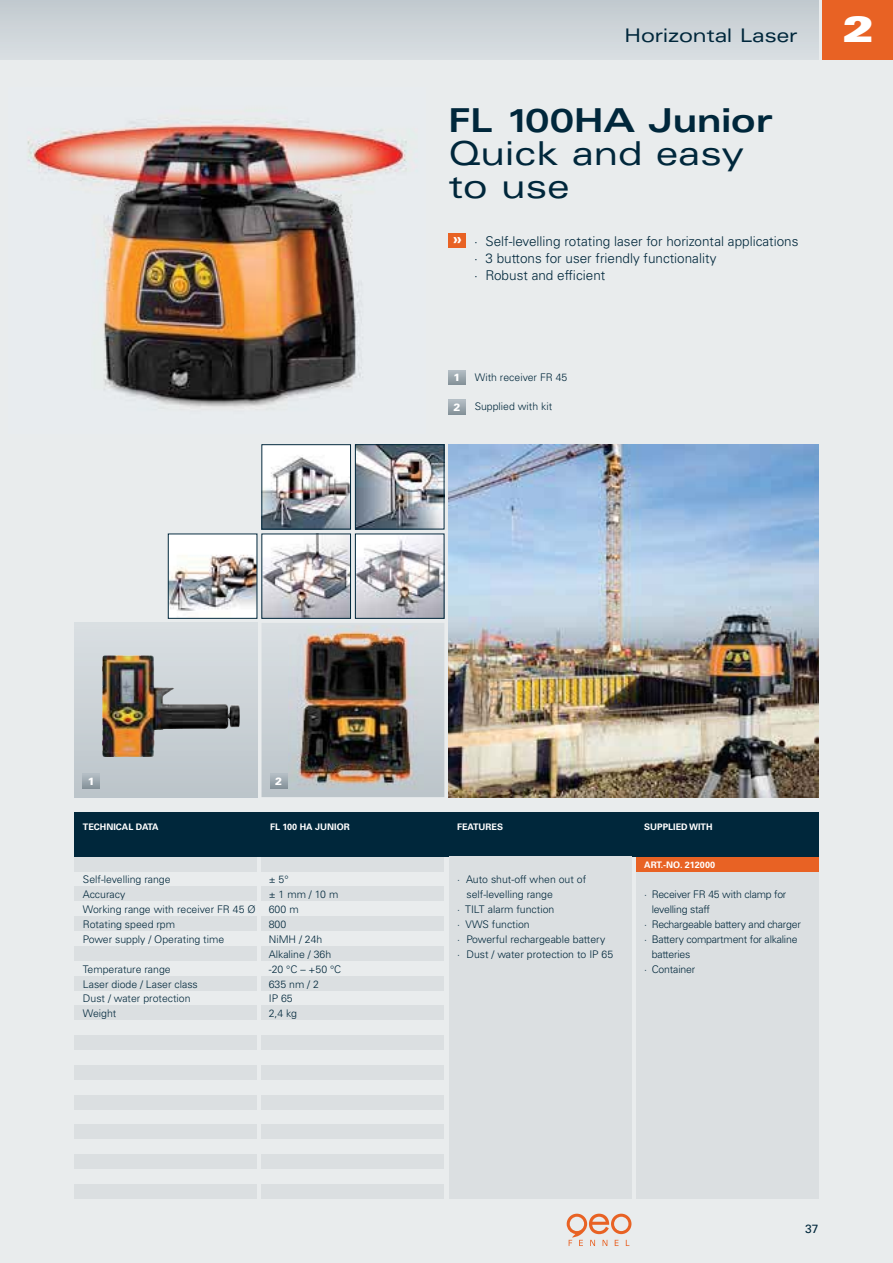
<style>
.page{position:relative;width:893px;height:1263px;background:#fff}
.page>*{position:absolute;margin:0;border:0;box-sizing:border-box;transform-origin:0 0}
.t1{font:36px "Univers LT Std X Black Ex";color:#fff}
.t2{font:expanded 33px/33px "Univers LT Std";color:#00273b}
.t3{font:700 expanded 33px "Univers LT Std";color:#00273b}
.t4{font:expanded 18.75px "Univers LT Std";letter-spacing:-.01em;color:#00273b}
.t5{font:300 13.5px/17px "Univers LT Std";color:#00273b}
.t6{font:12px "Univers LT Std";color:#00273b}
.t7{font:300 10.5px/14.9px "Univers LT Std";color:#00273b}
.t8{font:300 10.5px "Univers LT Std";letter-spacing:-.02em;color:#00273b}
.t9{font:900 10.5px "Univers LT Std";color:#fff}
.t10{font:700 9px "Univers LT Std";color:#fff}
.s1{font-weight:700;font-size:15.75px;color:#fff}
</style>
<div class="page">
<div style="left:0;top:0;width:892px;height:1263px;background:#e9eced"></div>
<img style="left:448px;top:444px;width:370px;height:353px">
<img style="left:357px;top:446px;width:85px;height:81px">
<div style="left:355px;top:444px;width:89px;height:85px;border:1px solid #00273b"></div>
<img style="left:170px;top:536px;width:85px;height:81px">
<div style="left:168px;top:534px;width:89px;height:85px;border:1px solid #00273b"></div>
<img style="left:263px;top:536px;width:86px;height:81px">
<div style="left:261px;top:534px;width:90px;height:85px;border:1px solid #00273b"></div>
<img style="left:357px;top:536px;width:85px;height:81px">
<div style="left:355px;top:534px;width:89px;height:85px;border:1px solid #00273b"></div>
<img style="left:263px;top:446px;width:86px;height:81px">
<div style="left:261px;top:444px;width:90px;height:85px;border:1px solid #00273b"></div>
<div style="left:74px;top:623px;width:183px;height:174px;background:linear-gradient(to bottom,#d7dce0,#b7c0c5)"></div>
<svg style="left:83px;top:774px;width:17px;height:15px"></svg>
<img style="left:102px;top:655px;width:126px;height:102px">
<svg style="left:261px;top:623px;width:183px;height:174px;background:#cad1d6"></svg>
<img style="left:288px;top:625px;width:135px;height:165px">
<svg style="left:270px;top:774px;width:17px;height:15px"></svg>
<svg style="left:566px;top:1214px;width:65px;height:32px"></svg>
<div style="left:822px;top:0;width:70px;height:60px;background:#e86224"></div>
<div style="left:0;top:0;width:818px;height:60px;background:#ced4d9"></div>
<img style="left:27px;top:119px;width:380px;height:288px">
<div style="left:448px;top:233px;width:17px;height:15px;background:#e86224"></div>
<div style="left:261px;top:946px;width:183px;height:15px;background:#dbdfe1"></div>
<div style="left:74px;top:946px;width:183px;height:15px;background:#dbdfe1"></div>
<div style="left:261px;top:916px;width:183px;height:15px;background:#dbdfe1"></div>
<div style="left:74px;top:916px;width:183px;height:15px;background:#dbdfe1"></div>
<div style="left:74px;top:812px;width:564px;height:45px;background:#00273b"></div>
<div style="left:261px;top:1154px;width:183px;height:15px;background:#dbdfe1"></div>
<div style="left:74px;top:1154px;width:183px;height:15px;background:#dbdfe1"></div>
<div style="left:261px;top:976px;width:183px;height:15px;background:#dbdfe1"></div>
<div style="left:74px;top:976px;width:183px;height:15px;background:#dbdfe1"></div>
<div style="left:261px;top:1124px;width:183px;height:15px;background:#dbdfe1"></div>
<div style="left:74px;top:1124px;width:183px;height:15px;background:#dbdfe1"></div>
<div style="left:261px;top:1095px;width:183px;height:15px;background:#dbdfe1"></div>
<div style="left:74px;top:1095px;width:183px;height:15px;background:#dbdfe1"></div>
<div style="left:261px;top:1065px;width:183px;height:15px;background:#dbdfe1"></div>
<div style="left:74px;top:1065px;width:183px;height:15px;background:#dbdfe1"></div>
<div style="left:261px;top:1035px;width:183px;height:15px;background:#dbdfe1"></div>
<div style="left:74px;top:1035px;width:183px;height:15px;background:#dbdfe1"></div>
<div style="left:261px;top:1005px;width:183px;height:15px;background:#dbdfe1"></div>
<div style="left:74px;top:1005px;width:183px;height:15px;background:#dbdfe1"></div>
<div style="left:635px;top:857px;width:183px;height:342px;background:#dbdfe1"></div>
<div style="left:448px;top:857px;width:183px;height:342px;background:#dbdfe1"></div>
<div style="left:261px;top:886px;width:183px;height:15px;background:#dbdfe1"></div>
<div style="left:74px;top:886px;width:183px;height:15px;background:#dbdfe1"></div>
<div style="left:635px;top:812px;width:183px;height:45px;background:#00273b"></div>
<div style="left:635px;top:857px;width:183px;height:15px;background:#e86224"></div>
<div style="left:261px;top:857px;width:183px;height:15px;background:#dbdfe1"></div>
<div style="left:74px;top:857px;width:183px;height:15px;background:#dbdfe1"></div>
<div style="left:261px;top:1184px;width:183px;height:15px;background:#dbdfe1"></div>
<div style="left:74px;top:1184px;width:183px;height:15px;background:#dbdfe1"></div>
<svg style="left:448px;top:370px;width:17px;height:15px"></svg>
<svg style="left:448px;top:400px;width:17px;height:15px"></svg>
<h3 class="t4" style="left:624px;top:25px;width:129px">Horizontal L</h3>
<h3 class="t4" style="left:630px;top:25px;width:168px">Kreuzlinienlaser</h3>
<h2 class="t3" style="left:448px;top:101px;width:326px">FL 100HA Junior</h2>
<h2 class="t2" style="left:448px;top:137px;width:297px">Quick and easy to use</h2>
<p class="t5" style="left:474px;top:233px;width:326px;text-indent:-21px"><span class="s1">»</span> · Self-levelling rotating laser for horizontal applications · 3 buttons for user friendly functionality<br>· Robust and efficient</p>
<p class="t9" style="left:453px;top:371px;width:9px">1</p>
<p class="t7" style="left:474px;top:370px;width:94px">With receiver FR 45</p>
<p class="t9" style="left:453px;top:401px;width:9px">2</p>
<p class="t7" style="left:474px;top:400px;width:79px">Supplied with kit</p>
<h1 class="t1" style="left:842px;top:9px;width:32px">2</h1>
<p class="t9" style="left:88px;top:775px;width:9px">1</p>
<p class="t9" style="left:275px;top:775px;width:9px">2</p>
<p class="t10" style="left:83px;top:822px;width:77px">TECHNICAL DATA</p>
<p class="t10" style="left:270px;top:822px;width:81px">FL 100 HA JUNIOR</p>
<p class="t10" style="left:457px;top:822px;width:47px">FEATURES</p>
<p class="t10" style="left:644px;top:822px;width:70px">SUPPLIED WITH</p>
<p class="t7" style="left:83px;top:873px;width:89px">Self-levelling range</p>
<p class="t7" style="left:269px;top:873px;width:21px">± 5°</p>
<p class="t7" style="left:83px;top:888px;width:44px">Accuracy</p>
<p class="t7" style="left:269px;top:888px;width:71px">± 1 mm / 10 m</p>
<p class="t7" style="left:83px;top:903px;width:174px">Working range with receiver FR 45 Ø</p>
<p class="t7" style="left:269px;top:903px;width:31px">600 m</p>
<p class="t7" style="left:83px;top:917px;width:94px">Rotating speed rpm</p>
<p class="t7" style="left:269px;top:917px;width:19px">800</p>
<p class="t7" style="left:83px;top:932px;width:143px">Power supply / Operating time</p>
<p class="t7" style="left:269px;top:932px;width:64px">NiMH / 24h<br>Alkaline / 36h</p>
<p class="t7" style="left:83px;top:962px;width:89px">Temperature range</p>
<p class="t7" style="left:269px;top:962px;width:74px">-20 °C – +50 °C</p>
<p class="t7" style="left:83px;top:977px;width:116px">Laser diode / Laser class</p>
<p class="t7" style="left:269px;top:977px;width:52px">635 nm / 2</p>
<p class="t7" style="left:83px;top:992px;width:109px">Dust / water protection</p>
<p class="t7" style="left:269px;top:992px;width:25px">IP 65</p>
<p class="t7" style="left:83px;top:1007px;width:35px">Weight</p>
<p class="t7" style="left:269px;top:1007px;width:30px">2,4 kg</p>
<p class="t7" style="left:457px;top:873px;width:131px">∙ Auto shut-off when out of</p>
<p class="t7" style="left:466px;top:888px;width:88px">self-levelling range</p>
<p class="t7" style="left:457px;top:903px;width:99px">∙ TILT alarm function</p>
<p class="t7" style="left:457px;top:917px;width:74px">∙ VWS function</p>
<p class="t7" style="left:457px;top:932px;width:150px">∙ Powerful rechargeable battery</p>
<p class="t7" style="left:457px;top:947px;width:158px">∙ Dust / water protection to IP 65</p>
<p class="t10" style="left:644px;top:859px;width:72px">ART.-NO. 212000</p>
<p class="t8" style="left:644px;top:890px;width:144px">· Receiver FR 45 with clamp for</p>
<p class="t8" style="left:651px;top:905px;width:60px">levelling staff</p>
<p class="t8" style="left:644px;top:920px;width:158px">· Rechargeable battery and charger</p>
<p class="t8" style="left:644px;top:935px;width:155px">· Battery compartment for alkaline</p>
<p class="t8" style="left:651px;top:950px;width:40px">batteries</p>
<p class="t8" style="left:644px;top:964px;width:52px">· Container</p>
<p class="t6" style="left:805px;top:1222px;width:15px">37</p>
</div>
